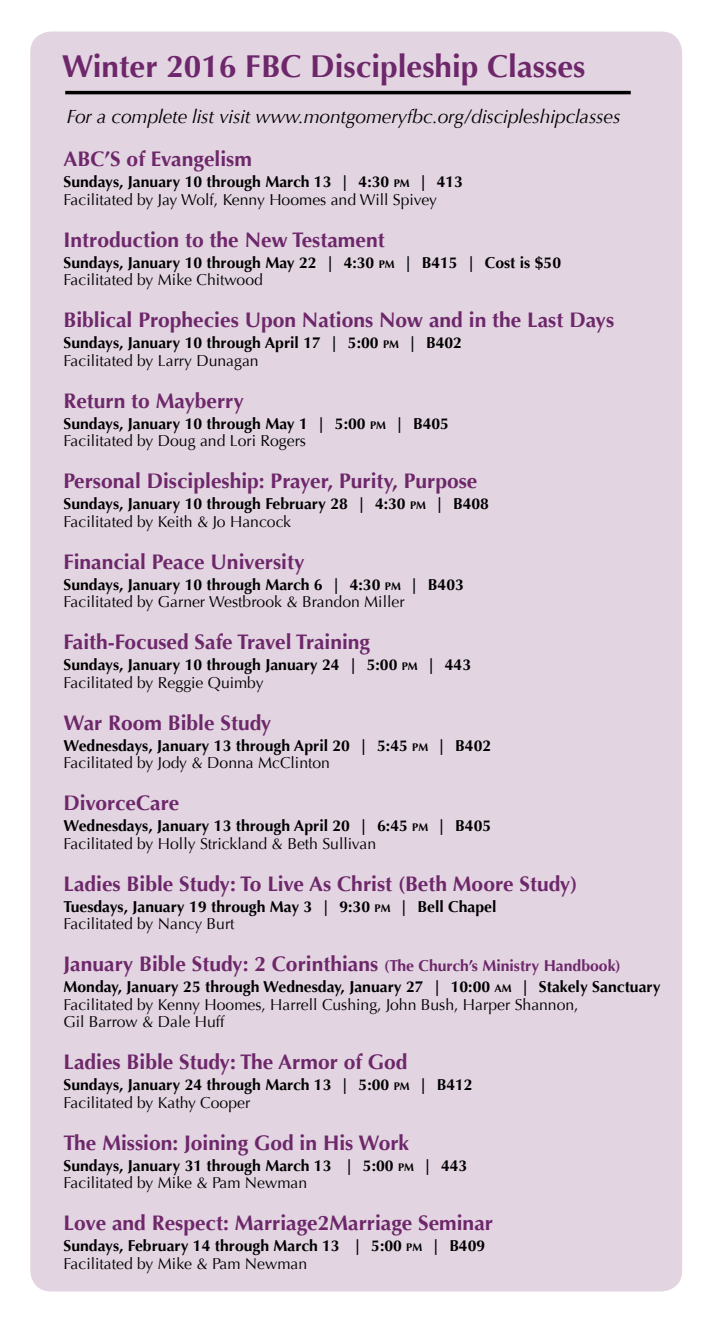
<style>
.page{position:relative;width:715px;height:1323px;background:#fff}
.page>*{position:absolute;margin:0;border:0;box-sizing:border-box;transform-origin:0 0}
.t1{font:700 31.5px "Optima";color:#6d276a}
.t2{font:700 21px "Optima";color:#6d276a}
.t3{font:italic 19.25px "Optima";letter-spacing:-.01em;color:#000}
.t4{font:700 15.75px/17.5px "Optima";color:#000}
.t5{font:15.75px/17.5px "Optima";color:#000}
.s1{font-weight:700}
.s2{font-weight:700;font-size:11.03px}
.s3{font-size:11.03px}
.s4{font-weight:400}
.s5{font-size:15.75px}
</style>
<div class="page">
<div style="left:30px;top:32px;width:651px;height:1260px;background:#e2d4e1;border-radius:21px"></div>
<hr style="left:65px;top:91px;width:565px;height:3px;background:#000">
<h1 class="t1" style="left:62px;top:48px;width:524px">Winter 2016 FBC Discipleship Classes</h1>
<p class="t3" style="left:66px;top:105px;width:555px">For a complete list visit www.montgomeryfbc.org/discipleshipclasses</p>
<h2 class="t2" style="left:63px;top:147px;width:190px">ABC’S of Evangelism</h2>
<p class="t5" style="left:63px;top:173px;width:400px"><span class="s1">Sundays, January 10 through March 13 | 4:30</span> <span class="s2">PM</span> <span class="s1">| 413<br></span>Facilitated by Jay Wolf, Kenny Hoomes and Will Spivey</p>
<h2 class="t2" style="left:63px;top:227px;width:322px">Introduction to the New Testament</h2>
<p class="t4" style="left:63px;top:254px;width:498px">Sundays, January 10 through May 22 | 4:30 <span class="s3">PM</span> | B415 | Cost is $50<br><span class="s4">Facilitated by Mike Chitwood</span></p>
<h2 class="t2" style="left:63px;top:308px;width:552px">Biblical Prophecies Upon Nations Now and in the Last Days</h2>
<p class="t4" style="left:63px;top:334px;width:399px">Sundays, January 10 through April 17 | 5:00 <span class="s3">PM</span> | B402<br><span class="s4">Facilitated by Larry Dunagan</span></p>
<h2 class="t2" style="left:63px;top:388px;width:182px">Return to Mayberry</h2>
<p class="t4" style="left:63px;top:415px;width:386px">Sundays, January 10 through May 1 | 5:00 <span class="s3">PM</span> | B405<br><span class="s4">Facilitated by Doug and Lori Rogers</span></p>
<h2 class="t2" style="left:63px;top:469px;width:415px">Personal Discipleship: Prayer, Purity, Purpose</h2>
<p class="t4" style="left:63px;top:495px;width:426px">Sundays, January 10 through February 28 | 4:30 <span class="s3">PM</span> | B408<br><span class="s4">Facilitated by Keith &amp; Jo Hancock</span></p>
<h2 class="t2" style="left:63px;top:549px;width:242px">Financial Peace University</h2>
<p class="t5" style="left:63px;top:576px;width:401px"><span class="s1">Sundays, January 10 through March 6 | 4:30</span> <span class="s2">PM</span> <span class="s1">| B403<br></span>Facilitated by Garner Westbrook &amp; Brandon Miller</p>
<h2 class="t2" style="left:63px;top:630px;width:308px">Faith-Focused Safe Travel Training</h2>
<p class="t4" style="left:63px;top:656px;width:409px">Sundays, January 10 through January 24 | 5:00 <span class="s3">PM</span> | 443<br><span class="s4">Facilitated by Reggie Quimby</span></p>
<h2 class="t2" style="left:63px;top:710px;width:209px">War Room Bible Study</h2>
<p class="t4" style="left:63px;top:737px;width:429px">Wednesdays, January 13 through April 20 | 5:45 <span class="s3">PM</span> | B402<br><span class="s4">Facilitated by Jody &amp; Donna McClinton</span></p>
<h2 class="t2" style="left:63px;top:791px;width:117px">DivorceCare</h2>
<p class="t4" style="left:63px;top:817px;width:429px">Wednesdays, January 13 through April 20 | 6:45 <span class="s3">PM</span> | B405<br><span class="s4">Facilitated by Holly Strickland &amp; Beth Sullivan</span></p>
<h2 class="t2" style="left:63px;top:871px;width:515px">Ladies Bible Study: To Live As Christ (Beth Moore Study)</h2>
<p class="t4" style="left:63px;top:898px;width:434px">Tuesdays, January 19 through May 3 | 9:30 <span class="s3">PM</span> | Bell Chapel<br><span class="s4">Facilitated by Nancy Burt</span></p>
<h2 class="t2" style="left:63px;top:952px;width:558px">January Bible Study: 2 Corinthians <span class="s5">(The Church’s Ministry Handbook)</span></h2>
<p class="t5" style="left:63px;top:978px;width:598px"><span class="s1">Monday, January 25 through Wednesday, January 27 | 10:00</span> <span class="s2">AM</span> <span class="s1">| Stakely Sanctuary<br></span>Facilitated by Kenny Hoomes, Harrell Cushing, John Bush, Harper Shannon,<br>Gil Barrow &amp; Dale Huff</p>
<h2 class="t2" style="left:63px;top:1050px;width:345px">Ladies Bible Study: The Armor of God</h2>
<p class="t4" style="left:63px;top:1076px;width:410px">Sundays, January 24 through March 13 | 5:00 <span class="s3">PM</span> | B412<br><span class="s4">Facilitated by Kathy Cooper</span></p>
<h2 class="t2" style="left:63px;top:1130px;width:347px">The Mission: Joining God in His Work</h2>
<p class="t4" style="left:63px;top:1157px;width:405px">Sundays, January 31 through March 13 | 5:00 <span class="s3">PM</span> | 443<br><span class="s4">Facilitated by Mike &amp; Pam Newman</span></p>
<h2 class="t2" style="left:63px;top:1211px;width:430px">Love and Respect: Marriage2Marriage Seminar</h2>
<p class="t4" style="left:63px;top:1237px;width:423px">Sundays, February 14 through March 13 | 5:00 <span class="s3">PM</span> | B409<br><span class="s4">Facilitated by Mike &amp; Pam Newman</span></p>
</div>
